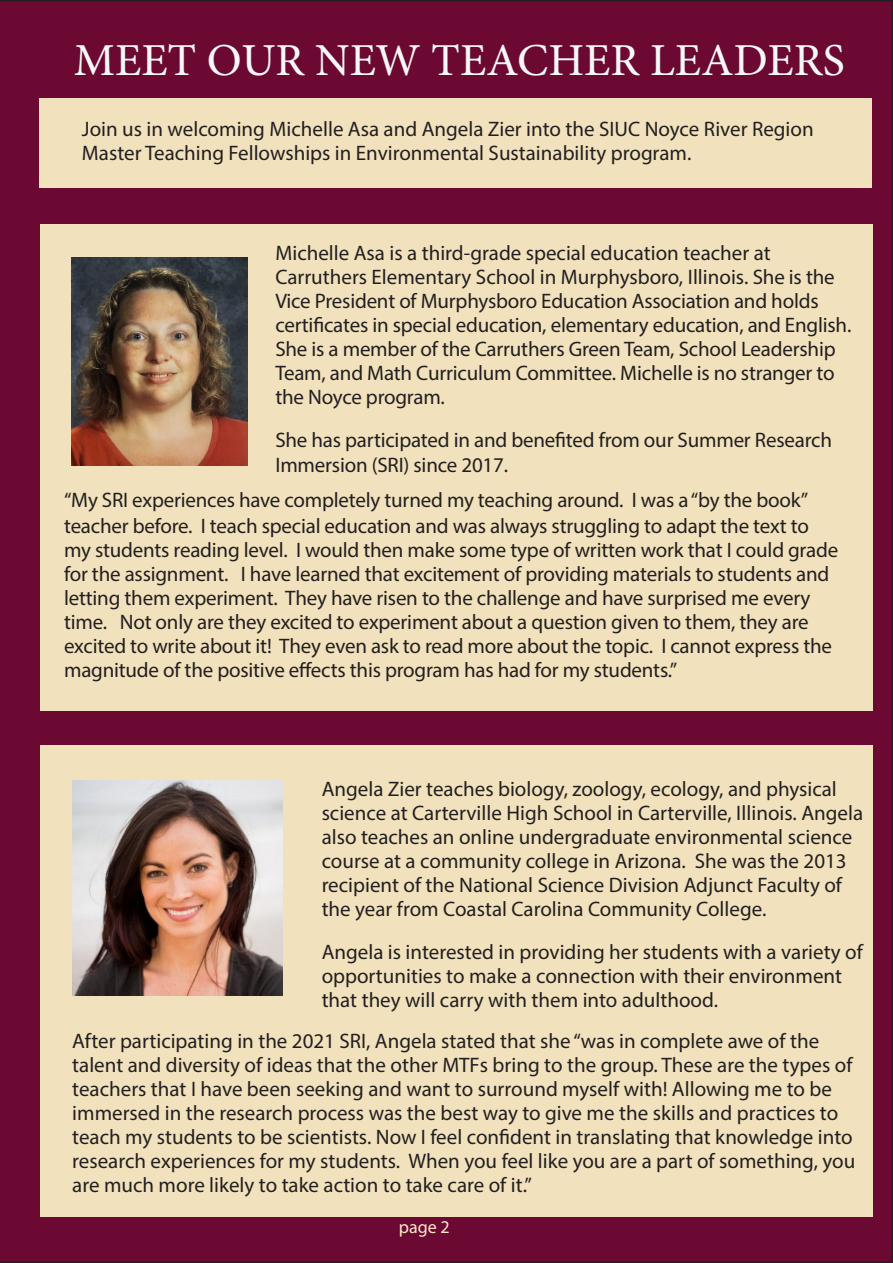
<style>
.page{position:relative;width:893px;height:1263px;background:#6c0932}
.page>*{position:absolute;margin:0;border:0;box-sizing:border-box;transform-origin:0 0}
.Big_Title{font:45px "Adobe Hebrew";color:#f7f7f8}
.Big_Title-2{font:21px/24px "Myriad Pro";letter-spacing:-.005em;color:#231f20}
.Big_Title-3{font:18px "Myriad Pro";color:#feeaca}
</style>
<div class="page">
<div style="left:39px;top:98px;width:833px;height:89px;background:#f1e2bd"></div>
<div style="left:40px;top:224px;width:833px;height:487px;background:#f1e2bd"></div>
<img style="left:71px;top:257px;width:177px;height:209px">
<div style="left:40px;top:745px;width:833px;height:471px;background:#f1e2bd"></div>
<img style="left:72px;top:780px;width:210px;height:215px">
<p class="Big_Title" style="left:74px;top:33px;width:772px">MEET OUR NEW TEACHER LEADERS</p>
<p class="Big_Title-2" style="left:82px;top:117px;width:733px">Join us in welcoming Michelle Asa and Angela Zier into the SIUC Noyce River Region<br>Master Teaching Fellowships in Environmental Sustainability program.</p>
<p class="Big_Title-2" style="left:275px;top:241px;width:578px">Michelle Asa is a third-grade special education teacher at Carruthers Elementary School in Murphysboro, Illinois. She is the Vice President of Murphysboro Education Association and holds certificates in special education, elementary education, and English.<br>She is a member of the Carruthers Green Team, School Leadership Team, and Math Curriculum Committee. Michelle is no stranger to the Noyce program.</p>
<p class="Big_Title-2" style="left:275px;top:427px;width:558px;line-height:25.2px">She has participated in and benefited from our Summer Research<br>Immersion (SRI) since 2017.</p>
<p class="Big_Title-2" style="left:64px;top:488px;width:776px">“My SRI experiences have completely turned my teaching around. I was a “by the book” teacher before. I teach special education and was always struggling to adapt the text to my students reading level. I would then make some type of written work that I could grade for the assignment. I have learned that excitement of providing materials to students and letting them experiment. They have risen to the challenge and have surprised me every time. Not only are they excited to experiment about a question given to them, they are excited to write about it! They even ask to read more about the topic. I cannot express the magnitude of the positive effects this program has had for my students.”</p>
<p class="Big_Title-2" style="left:322px;top:777px;width:543px">Angela Zier teaches biology, zoology, ecology, and physical science at Carterville High School in Carterville, Illinois. Angela also teaches an online undergraduate environmental science course at a community college in Arizona. She was the 2013 recipient of the National Science Division Adjunct Faculty of the year from Coastal Carolina Community College.</p>
<p class="Big_Title-2" style="left:322px;top:939px;width:543px">Angela is interested in providing her students with a variety of opportunities to make a connection with their environment that they will carry with them into adulthood.</p>
<p class="Big_Title-2" style="left:72px;top:1029px;width:784px">After participating in the 2021 SRI, Angela stated that she “was in complete awe of the talent and diversity of ideas that the other MTFs bring to the group. These are the types of teachers that I have been seeking and want to surround myself with! Allowing me to be immersed in the research process was the best way to give me the skills and practices to teach my students to be scientists. Now I feel confident in translating that knowledge into research experiences for my students. When you feel like you are a part of something, you are much more likely to take action to take care of it.”</p>
<p class="Big_Title-3" style="left:399px;top:1216px;width:53px">page 2</p>
</div>
